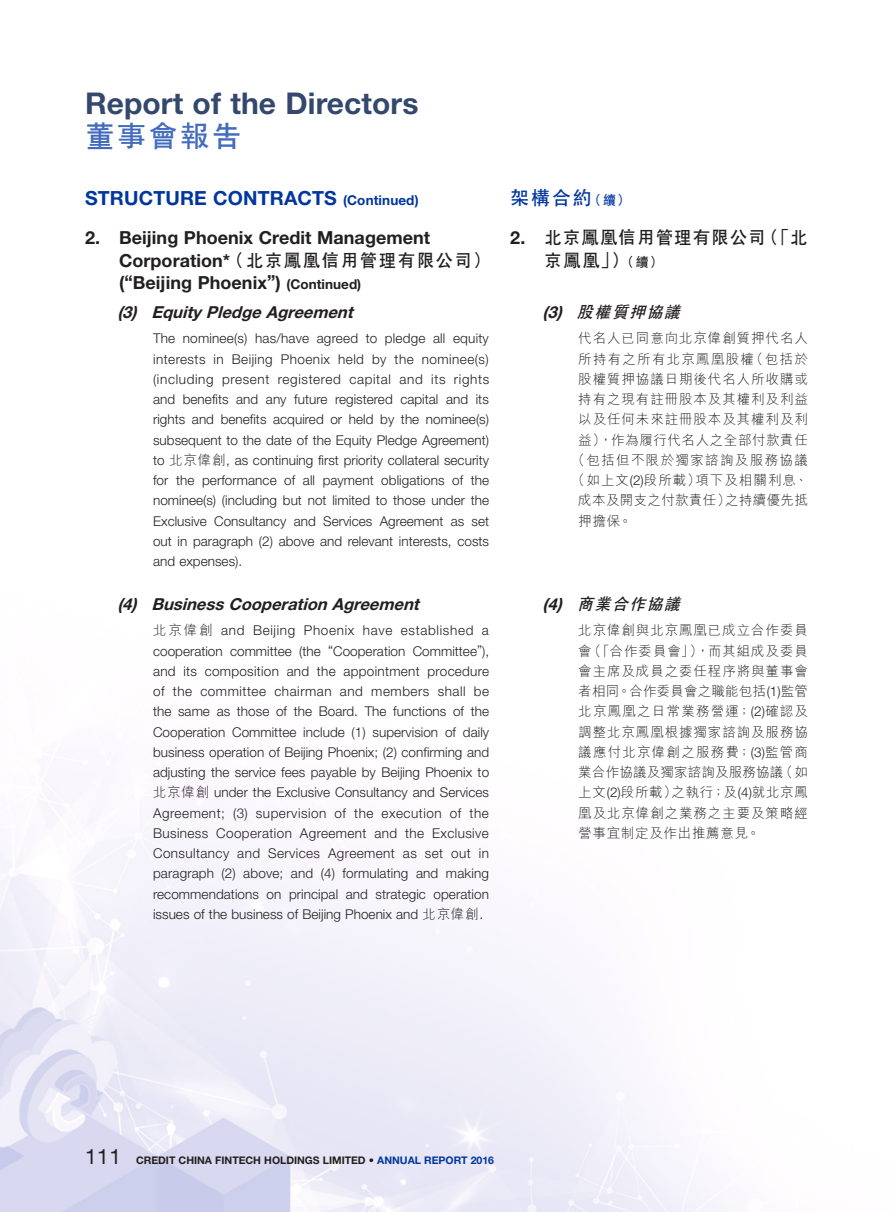
<style>
.page{position:relative;width:893px;height:1212px;background:#fff}
.page>*{position:absolute;margin:0;border:0;box-sizing:border-box;transform-origin:0 0}
.t1{font:700 30px "Helvetica Neue LT Std";color:#34486d}
.t2{font:700 30px "C Hei 2 HK";letter-spacing:.055em;color:#426abd}
.Heading_1{font:700 19.5px "Helvetica Neue LT Std";letter-spacing:.01em;color:#00369f}
.C_Heading_1{font:700 19.5px "C Hei 2 HK";color:#00369f}
.Heading_2{font:700 18px/22.5px "Helvetica Neue LT Std";letter-spacing:.005em;color:#231f20}
.C_Heading_2{font:700 18px/22.5px "C Hei 2 HK";letter-spacing:.03em;color:#231f20}
.Heading_3{font:italic 700 16.5px "Helvetica Neue LT Std";color:#231f20}
.C_Heading_3{font:italic 700 16.5px "C Hei 2 HK";color:#231f20}
.Body_Text{font:300 13.5px/20.2px "Helvetica Neue LT Std";letter-spacing:.005em;color:#231f20;text-align:justify}
.C_Body_Text{font:300 13.5px/20.2px "M Hei HK";letter-spacing:.065em;color:#231f20;text-align:justify}
.C_Body_Text-2{font:300 13.5px "M Hei HK";letter-spacing:.045em;color:#231f20}
.C_Body_Text-3{font:300 13.5px "M Hei HK";letter-spacing:.025em;color:#231f20}
.C_Body_Text-4{font:300 13.5px "M Hei HK";letter-spacing:.09em;color:#231f20}
.C_Body_Text-5{font:300 13.5px "M Hei HK";letter-spacing:.1em;color:#231f20}
.t3{font:700 10.5px "Helvetica Neue LT Std";color:#231f20}
.s1{font-size:13.5px}
.s2{font-family:"C Hei 2 HK"}
.s3{font-family:"M Hei HK"}
.s4{font-family:"Helvetica Neue LT Std"}
.s5{font-weight:400;font-size:21px}
.s6{color:#00369f}
</style>
<div class="page">
<h1 class="t1" style="left:85px;top:84px;width:335px">Report of the Directors</h1>
<h1 class="t2" style="left:85px;top:120px;width:158px">董事會報告</h1>
<p class="Heading_1" style="left:85px;top:185px;width:335px">STRUCTURE CONTRACTS <span class="s1">(Continued)</span></p>
<p class="Heading_2" style="left:119px;top:226px;width:374px;text-indent:-34px">2. Beijing Phoenix Credit Management<br>Corporation*<span class="s2">（北京鳳凰信用管理有限公司）</span>(“Beijing Phoenix”) <span class="s1">(Continued)</span></p>
<p class="Heading_3" style="left:117px;top:302px;width:242px">(3) EquityPledgeAgreement</p>
<p class="Body_Text" style="left:153px;top:328px;width:338px">The nominee(s) has/have agreed to pledge all equity interests in Beijing Phoenix held by the nominee(s) (including present registered capital and its rights and benefits and any future registered capital and its rights and benefits acquired or held by the nominee(s) subsequent to the date of the Equity Pledge Agreement) to <span class="s3">北京偉創</span>, as continuing first priority collateral security for the performance of all payment obligations of the nominee(s) (including but not limited to those under the Exclusive Consultancy and Services Agreement as set out in paragraph (2) above and relevant interests, costs and expenses).</p>
<p class="Heading_3" style="left:117px;top:594px;width:308px">(4) BusinessCooperation Agreement</p>
<p class="Body_Text" style="left:153px;top:620px;width:338px"><span class="s3">北京偉創</span> and Beijing Phoenix have established a cooperation committee (the “Cooperation Committee”), and its composition and the appointment procedure of the committee chairman and members shall be the same as those of the Board. The functions of the Cooperation Committee include (1) supervision of daily business operation of Beijing Phoenix; (2) confirming and adjusting the service fees payable by Beijing Phoenix to<span class="s3">北京偉創</span> under the Exclusive Consultancy and Services Agreement; (3) supervision of the execution of the Business Cooperation Agreement and the Exclusive Consultancy and Services Agreement as set out in paragraph (2) above; and (4) formulating and making recommendations on principal and strategic operation issues of the business of Beijing Phoenix and <span class="s3">北京偉創</span>.</p>
<p class="C_Heading_1" style="left:510px;top:188px;width:122px">架構合約<span class="s1">（續）</span></p>
<p class="C_Heading_2" style="left:544px;top:226px;width:265px;text-indent:-34px"><span class="s4">2.</span> 北京鳳凰信用管理有限公司（「北京鳳凰」）<span class="s1">（續）</span></p>
<p class="C_Heading_3" style="left:543px;top:304px;width:143px"><span class="s4">(3)</span> 股權質押協議</p>
<p class="C_Body_Text" style="left:578px;top:328px;width:231px">代名人已同意向北京偉創質押代名人</p>
<p class="C_Body_Text-4" style="left:578px;top:352px;width:231px">所持有之所有北京鳳凰股權（包括於</p>
<p class="C_Body_Text" style="left:578px;top:368px;width:231px">股權質押協議日期後代名人所收購或</p>
<p class="C_Body_Text" style="left:578px;top:389px;width:231px">持有之現有註冊股本及其權利及利益</p>
<p class="C_Body_Text" style="left:578px;top:409px;width:231px">以及任何未來註冊股本及其權利及利</p>
<p class="C_Body_Text-2" style="left:578px;top:433px;width:231px">益），作為履行代名人之全部付款責任</p>
<p class="C_Body_Text-5" style="left:572px;top:453px;width:238px">（包括但不限於獨家諮詢及服務協議</p>
<p class="C_Body_Text" style="left:572px;top:470px;width:238px">（如上文<span class="s4">(2)</span>段所載）項下及相關利息、</p>
<p class="C_Body_Text-3" style="left:578px;top:493px;width:231px">成本及開支之付款責任）之持續優先抵</p>
<p class="C_Body_Text" style="left:578px;top:510px;width:55px">押擔保。</p>
<p class="C_Heading_3" style="left:543px;top:596px;width:143px"><span class="s4">(4)</span> 商業合作協議</p>
<p class="C_Body_Text" style="left:578px;top:620px;width:231px">北京偉創與北京鳳凰已成立合作委員會（「合作委員會」），而其組成及委員會主席及成員之委任程序將與董事會者相同。合作委員會之職能包括<span class="s4">(1)</span>監管北京鳳凰之日常業務營運；<span class="s4">(2)</span>確認及調整北京鳳凰根據獨家諮詢及服務協議應付北京偉創之服務費；<span class="s4">(3)</span>監管商業合作協議及獨家諮詢及服務協議（如上文<span class="s4">(2)</span>段所載）之執行；及<span class="s4">(4)</span>就北京鳳凰及北京偉創之業務之主要及策略經營事宜制定及作出推薦意見。</p>
<p class="t3" style="left:85px;top:1153px;width:410px"><span class="s5">111</span> CREDIT CHINA FINTECH HOLDINGS LIMITED • <span class="s6">ANNUAL REPORT 2016</span></p>
</div>
